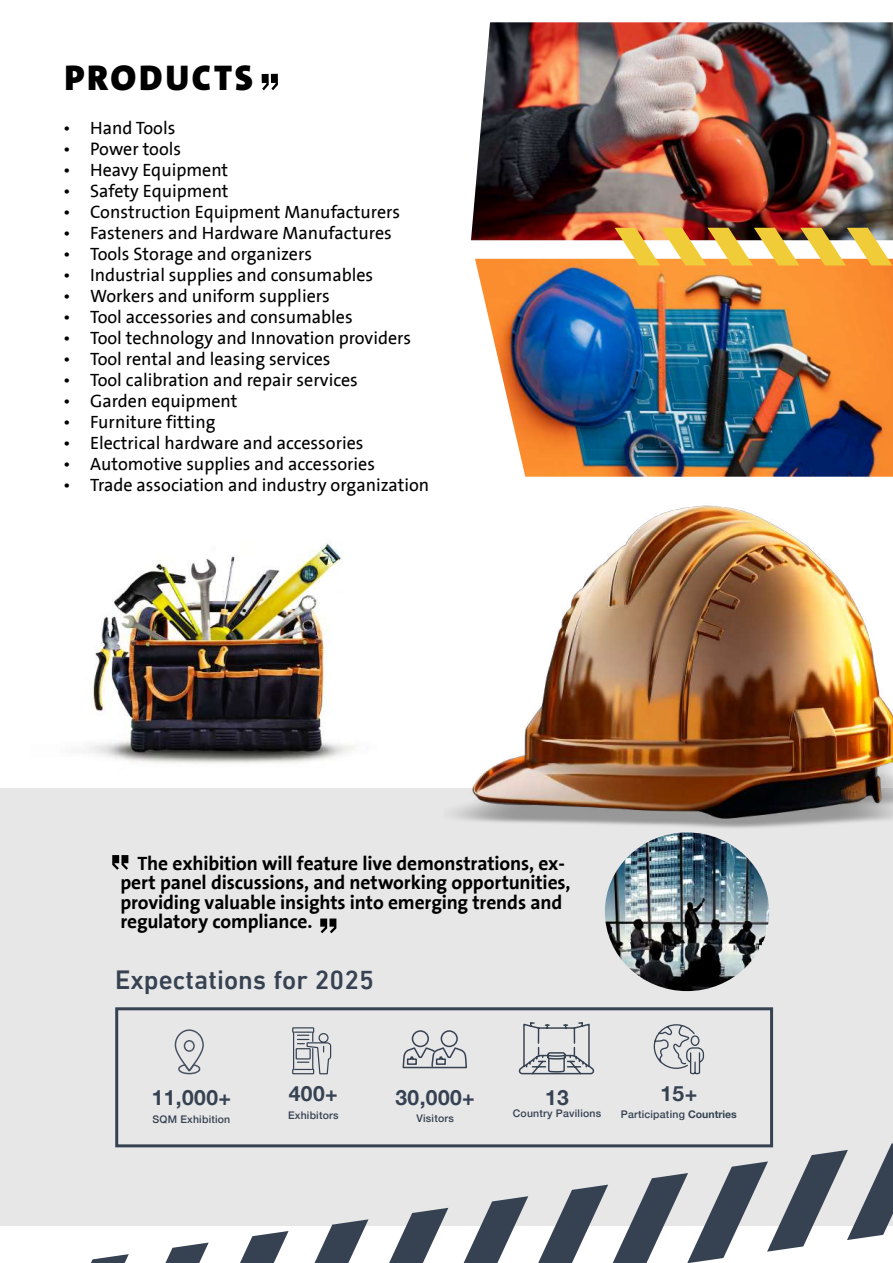
<style>
.page{position:relative;width:893px;height:1263px;background:#fff}
.page>*{position:absolute;margin:0;border:0;box-sizing:border-box;transform-origin:0 0}
.t1{font:900 36px "The Sans Trial";letter-spacing:.075em;color:#000}
.t2{font:500 27px "DIN Next LT Arabic";color:#364252}
.t3{font:700 21px "Helvetica Neue";letter-spacing:.02em;color:#364252}
.t4{font:700 19.5px/19.5px "The Sans Arab";letter-spacing:-.01em;color:#000}
.t5{font:18px "The Sans Arab";color:#000}
.t6{font:500 10.5px "Helvetica Neue";letter-spacing:.02em;color:#364252}
.s1{font-weight:700}
</style>
<div class="page">
<div style="left:0;top:788px;width:893px;height:438px;background:#e7e7e8"></div>
<div style="left:115px;top:1007px;width:658px;height:140px;border:3px solid #364252"></div>
<svg style="left:653px;top:1024px;width:51px;height:51px"></svg>
<svg style="left:402px;top:1030px;width:65px;height:39px"></svg>
<svg style="left:112px;top:855px;width:16px;height:15px"></svg>
<svg style="left:262px;top:74px;width:16px;height:16px"></svg>
<svg style="left:91px;top:1254px;width:38px;height:9px"></svg>
<svg style="left:165px;top:1242px;width:44px;height:21px"></svg>
<svg style="left:240px;top:1231px;width:49px;height:32px"></svg>
<svg style="left:315px;top:1219px;width:53px;height:44px"></svg>
<svg style="left:389px;top:1208px;width:59px;height:55px"></svg>
<svg style="left:464px;top:1196px;width:64px;height:67px"></svg>
<svg style="left:538px;top:1143px;width:355px;height:120px"></svg>
<img style="left:458px;top:505px;width:435px;height:323px">
<svg style="left:518px;top:1022px;width:77px;height:53px"></svg>
<svg style="left:174px;top:1029px;width:30px;height:46px"></svg>
<svg style="left:292px;top:1027px;width:40px;height:48px"></svg>
<img style="left:471px;top:22px;width:422px;height:218px">
<img style="left:475px;top:259px;width:418px;height:218px">
<img style="left:86px;top:542px;width:269px;height:222px">
<svg style="left:615px;top:228px;width:277px;height:37px"></svg>
<img style="left:605px;top:832px;width:164px;height:159px">
<svg style="left:320px;top:918px;width:16px;height:15px"></svg>
<h1 class="t1" style="left:65px;top:62px;width:190px">PRODUCTS</h1>
<p class="t5" style="left:63px;top:116px;width:114px">• Hand Tools</p>
<p class="t5" style="left:63px;top:137px;width:120px">• Power tools</p>
<p class="t5" style="left:63px;top:158px;width:167px">• Heavy Equipment</p>
<p class="t5" style="left:63px;top:179px;width:167px">• Safety Equipment</p>
<p class="t5" style="left:63px;top:200px;width:339px">• Construction Equipment Manufacturers</p>
<p class="t5" style="left:63px;top:221px;width:330px">• Fasteners and Hardware Manufactures</p>
<p class="t5" style="left:63px;top:242px;width:250px">• Tools Storage and organizers</p>
<p class="t5" style="left:63px;top:263px;width:312px">• Industrial supplies and consumables</p>
<p class="t5" style="left:63px;top:284px;width:268px">• Workers and uniform suppliers</p>
<p class="t5" style="left:63px;top:305px;width:291px">• Tool accessories and consumables</p>
<p class="t5" style="left:63px;top:326px;width:350px">• Tool technology and Innovation providers</p>
<p class="t5" style="left:63px;top:347px;width:269px">• Tool rental and leasing services</p>
<p class="t5" style="left:63px;top:368px;width:296px">• Tool calibration and repair services</p>
<p class="t5" style="left:63px;top:389px;width:176px">• Garden equipment</p>
<p class="t5" style="left:63px;top:410px;width:154px">• Furniture fitting</p>
<p class="t5" style="left:63px;top:431px;width:302px">• Electrical hardware and accessories</p>
<p class="t5" style="left:63px;top:452px;width:313px">• Automotive supplies and accessories</p>
<p class="t5" style="left:63px;top:473px;width:368px">• Trade association and industry organization</p>
<p class="t4" style="left:120px;top:853px;width:452px;text-indent:17px">The exhibition will feature live demonstrations, ex&shy;pert panel discussions, and networking opportunities, providing valuable insights into emerging trends and regulatory compliance.</p>
<h2 class="t2" style="left:115px;top:964px;width:260px">Expectations for 2025</h2>
<p class="t3" style="left:152px;top:1081px;width:81px">11,000+</p>
<p class="t6" style="left:153px;top:1110px;width:79px">SQM Exhibition</p>
<p class="t3" style="left:289px;top:1077px;width:50px">400+</p>
<p class="t6" style="left:288px;top:1106px;width:52px">Exhibitors</p>
<p class="t3" style="left:395px;top:1081px;width:81px">30,000+</p>
<p class="t6" style="left:416px;top:1110px;width:39px">Visitors</p>
<p class="t3" style="left:545px;top:1080px;width:25px">13</p>
<p class="t6" style="left:513px;top:1105px;width:90px">Country Pavilions</p>
<p class="t3" style="left:660px;top:1077px;width:38px">15+</p>
<p class="t6" style="left:621px;top:1106px;width:117px">Participating <span class="s1">Countries</span></p>
</div>
